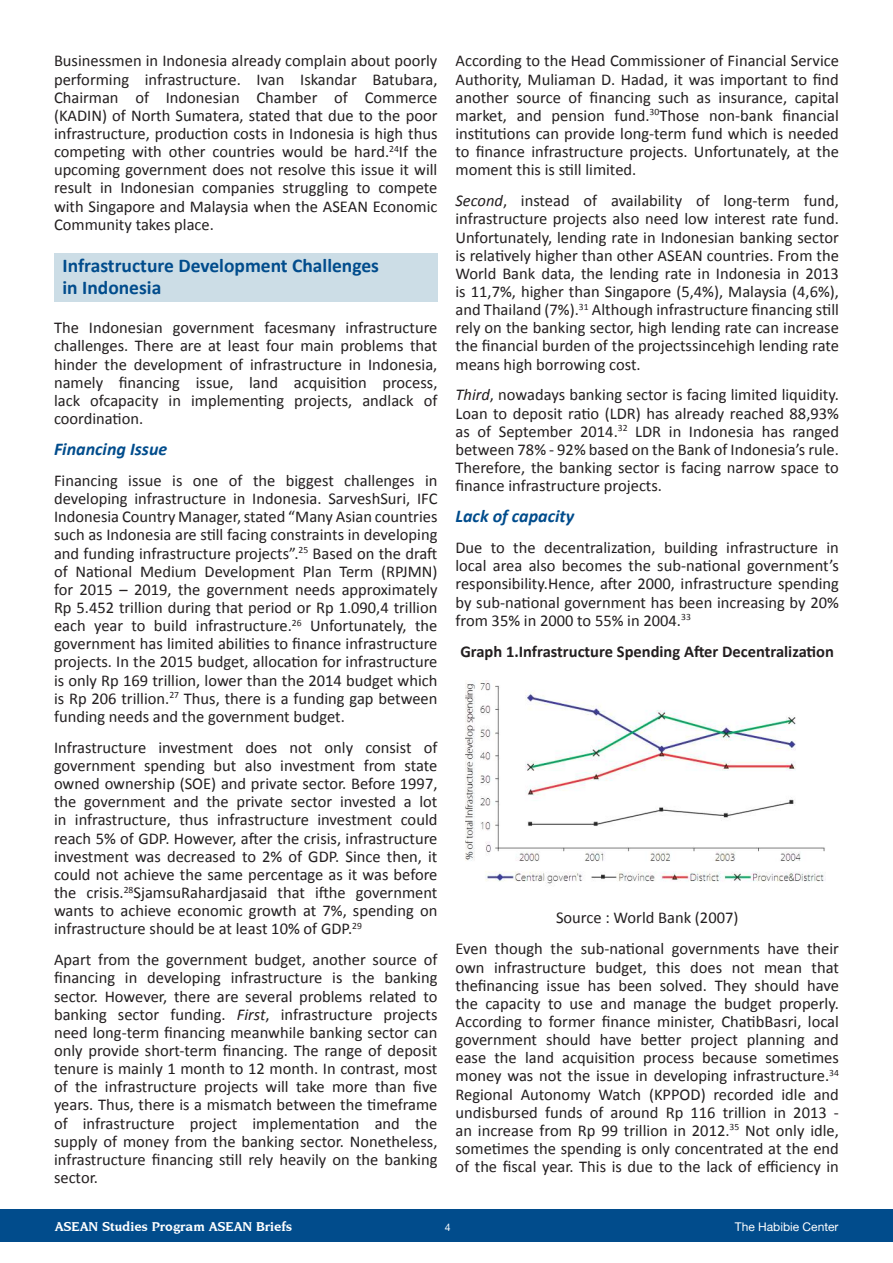
<style>
.page{position:relative;width:893px;height:1263px;background:#fff}
.page>*{position:absolute;margin:0;border:0;box-sizing:border-box;transform-origin:0 0}
.t1{font:700 19.5px/21.5px "Calibri";color:#014c8c}
.t2{font:italic 700 18px "Calibri";color:#014c8c}
.t3{font:16.5px/18.1px "Calibri";color:#231f20;text-align:justify}
.t4{font:700 16.5px "Calibri";color:#231f20}
.t5{font:700 13.5px "Novarese IT Cby BT";color:#fff}
.t6{font:12px "Alte Haas Grotesk";color:#fff}
.t7{font:10.5px "Alte Haas Grotesk";color:#fff}
.s1{font-style:italic}
</style>
<div class="page">
<div style="left:54px;top:254px;width:383px;height:48px;background:#ccdde6"></div>
<div style="left:0;top:1209px;width:893px;height:33px;background:#014c8c"></div>
<img style="left:465px;top:680px;width:361px;height:204px">
<p class="t3" style="left:54px;top:52px;width:385px">Businessmen in Indonesia already complain about poorly performing infrastructure. Ivan Iskandar Batubara, Chairman of Indonesian Chamber of Commerce (KADIN) of North Sumatera, stated that due to the poor infrastructure, production costs in Indonesia is high thus competing with other countries would be hard.<sup>24</sup>If the upcoming government does not resolve this issue it will result in Indonesian companies struggling to compete with Singapore and Malaysia when the ASEAN Economic Community takes place.</p>
<p class="t1" style="left:63px;top:255px;width:318px">Infrastructure Development Challenges in Indonesia</p>
<p class="t3" style="left:54px;top:319px;width:385px">The Indonesian government facesmany infrastructure challenges. There are at least four main problems that hinder the development of infrastructure in Indonesia, namely financing issue, land acquisition process, lack ofcapacity in implementing projects, andlack of coordination.</p>
<p class="t2" style="left:54px;top:438px;width:115px">Financing Issue</p>
<p class="t3" style="left:54px;top:471px;width:385px">Financing issue is one of the biggest challenges in developing infrastructure in Indonesia. SarveshSuri, IFC Indonesia Country Manager, stated “Many Asian countries such as Indonesia are still facing constraints in developing and funding infrastructure projects”.<sup>25</sup> Based on the draft of National Medium Development Plan Term (RPJMN) for 2015 – 2019, the government needs approximately Rp 5.452 trillion during that period or Rp 1.090,4 trillion each year to build infrastructure.<sup>26</sup> Unfortunately, the government has limited abilities to finance infrastructure projects. In the 2015 budget, allocation for infrastructure is only Rp 169 trillion, lower than the 2014 budget which is Rp 206 trillion.<sup>27</sup> Thus, there is a funding gap between funding needs and the government budget.</p>
<p class="t3" style="left:54px;top:738px;width:385px">Infrastructure investment does not only consist of government spending but also investment from state owned ownership (SOE) and private sector. Before 1997, the government and the private sector invested a lot in infrastructure, thus infrastructure investment could reach 5% of GDP. However, after the crisis, infrastructure investment was decreased to 2% of GDP. Since then, it could not achieve the same percentage as it was before the crisis.<sup>28</sup>SjamsuRahardjasaid that ifthe government wants to achieve economic growth at 7%, spending on infrastructure should be at least 10% of GDP.<sup>29</sup></p>
<p class="t3" style="left:54px;top:951px;width:385px">Apart from the government budget, another source of financing in developing infrastructure is the banking sector. However, there are several problems related to banking sector funding. <span class="s1">First</span>, infrastructure projects need long-term financing meanwhile banking sector can only provide short-term financing. The range of deposit tenure is mainly 1 month to 12 month. In contrast, most of the infrastructure projects will take more than five years. Thus, there is a mismatch between the timeframe of infrastructure project implementation and the supply of money from the banking sector. Nonetheless, infrastructure financing still rely heavily on the banking sector.</p>
<p class="t3" style="left:455px;top:52px;width:385px">According to the Head Commissioner of Financial Service Authority, Muliaman D. Hadad, it was important to find another source of financing such as insurance, capital market, and pension fund.<sup>30</sup>Those non-bank financial institutions can provide long-term fund which is needed to finance infrastructure projects. Unfortunately, at the moment this is still limited.</p>
<p class="t3" style="left:455px;top:192px;width:385px"><span class="s1">Second</span>, instead of availability of long-term fund, infrastructure projects also need low interest rate fund.<br>Unfortunately, lending rate in Indonesian banking sector is relatively higher than other ASEAN countries. From the World Bank data, the lending rate in Indonesia in 2013 is 11,7%, higher than Singapore (5,4%), Malaysia (4,6%), and Thailand (7%).<sup>31</sup> Although infrastructure financing still rely on the banking sector, high lending rate can increase the financial burden of the projectssincehigh lending rate means high borrowing cost.</p>
<p class="t3" style="left:455px;top:386px;width:385px"><span class="s1">Third</span>, nowadays banking sector is facing limited liquidity.<br>Loan to deposit ratio (LDR) has already reached 88,93% as of September 2014.<sup>32</sup> LDR in Indonesia has ranged between 78% - 92% based on the Bank of Indonesia’s rule.<br>Therefore, the banking sector is facing narrow space to finance infrastructure projects.</p>
<p class="t2" style="left:455px;top:505px;width:120px">Lack of capacity</p>
<p class="t3" style="left:455px;top:539px;width:385px">Due to the decentralization, building infrastructure in local area also becomes the sub-national government’s responsibility.Hence, after 2000, infrastructure spending by sub-national government has been increasing by 20% from 35% in 2000 to 55% in 2004.<sup>33</sup></p>
<p class="t4" style="left:460px;top:640px;width:375px">Graph 1.Infrastructure Spending After Decentralization</p>
<p class="t3" style="left:455px;top:902px;width:385px;line-height:30.9px;text-align:center">Source : World Bank (2007)<br>Even though the sub-national governments have their</p>
<p class="t3" style="left:455px;top:958px;width:385px">own infrastructure budget, this does not mean that thefinancing issue has been solved. They should have the capacity to use and manage the budget properly.<br>According to former finance minister, ChatibBasri, local government should have better project planning and ease the land acquisition process because sometimes money was not the issue in developing infrastructure.<sup>34<br></sup>Regional Autonomy Watch (KPPOD) recorded idle and undisbursed funds of around Rp 116 trillion in 2013 - an increase from Rp 99 trillion in 2012.<sup>35</sup> Not only idle, sometimes the spending is only concentrated at the end of the fiscal year. This is due to the lack of efficiency in</p>
<p class="t5" style="left:55px;top:1218px;width:239px">ASEAN Studies Program ASEAN Briefs</p>
<p class="t7" style="left:445px;top:1221px;width:7px">4</p>
<p class="t6" style="left:735px;top:1219px;width:105px">The Habibie Center</p>
</div>
